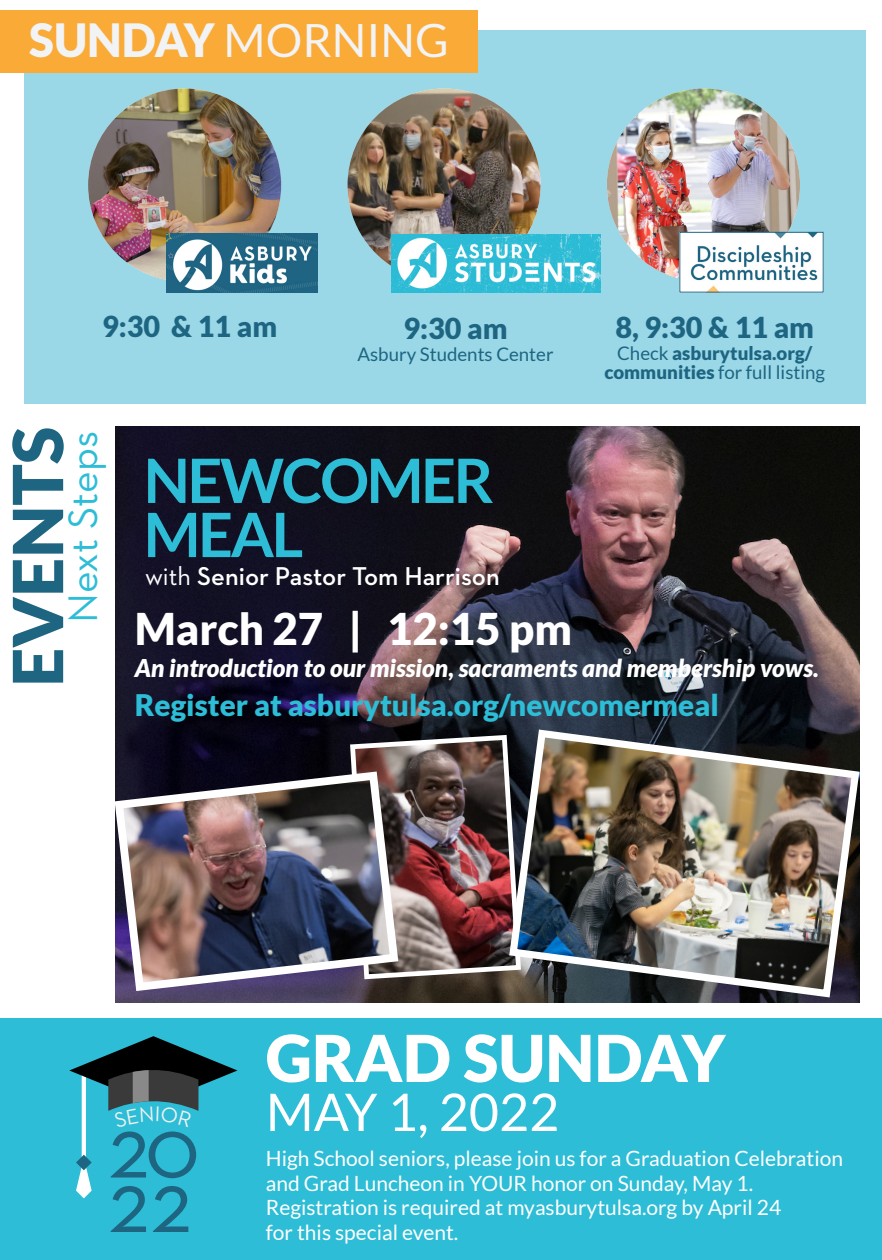
<style>
.page{position:relative;width:882px;height:1260px;background:#fff}
.page>*{position:absolute;margin:0;border:0;box-sizing:border-box;transform-origin:0 0}
.t1{font:900 69.12px "Lato";color:#1e6582}
.t2{font:900 64.75px "Lato";color:#fff}
.t3{font:700 61.25px "Lato";letter-spacing:-.04em;color:#2dbdd6}
.t4{font:51.98px "Lato";color:#fff}
.t5{font:45.85px "Lato";color:#f2f3f4}
.t6{font:900 43.75px "Lato";color:#fff}
.t7{font:42px "Neutraface 2 Text";letter-spacing:-.005em;color:#2dbdd6}
.t8{font:900 29.75px "Lato";color:#2dbdd6}
.t9{font:900 28.88px "Lato";color:#1e6582}
.t10{font:600 26.25px "Neutraface 2 Text";color:#fff}
.t11{font:italic 900 24.5px "Lato";color:#fff}
.t12{font:21px/24.5px "Lato";color:#fff}
.t13{font:900 18.72px/19.1px "Lato";color:#1e6582;text-align:center}
.t14{font:18.72px "Lato";color:#1e6582}
.s1{font-weight:900}
.s2{font-weight:400}
</style>
<div class="page">
<img style="left:116px;top:426px;width:743px;height:577px">
<div style="left:25px;top:30px;width:841px;height:373px;background:#9ad7e7"></div>
<div style="left:0;top:10px;width:478px;height:62px;background:#faaa36"></div>
<img style="left:88px;top:89px;width:193px;height:193px;border-radius:97px">
<img style="left:347px;top:89px;width:194px;height:179px">
<img style="left:607px;top:89px;width:193px;height:193px;border-radius:97px">
<img style="left:166px;top:233px;width:152px;height:59px">
<img style="left:392px;top:235px;width:209px;height:58px">
<img style="left:682px;top:234px;width:139px;height:56px">
<div style="left:680px;top:232px;width:143px;height:60px;border:1px solid #1e6582"></div>
<img style="left:348px;top:732px;width:157px;height:250px">
<img style="left:505px;top:726px;width:355px;height:275px">
<img style="left:115px;top:767px;width:288px;height:228px">
<div style="left:0;top:1019px;width:882px;height:241px;background:#2dbdd6"></div>
<svg style="left:69px;top:1036px;width:168px;height:196px"></svg>
<p class="t5" style="left:29px;top:15px;width:421px"><span class="s1">SUNDAY</span> MORNING</p>
<p class="t9" style="left:102px;top:310px;width:177px">9:30 &amp; 11 am</p>
<p class="t9" style="left:615px;top:310px;width:200px">8, 9:30 &amp; 11 am</p>
<p class="t13" style="left:604px;top:343px;width:222px"><span class="s2">Check</span> asburytulsa.org/ communities <span class="s2">for full listing</span></p>
<p class="t9" style="left:403px;top:311px;width:106px">9:30 am</p>
<p class="t14" style="left:358px;top:344px;width:198px">Asbury Students Center</p>
<p class="t1" style="left:-3px;top:687px;width:262px;rotate:-90deg">EVENTS</p>
<p class="t7" style="left:57px;top:623px;width:193px;rotate:-90deg">Next Steps</p>
<p class="t3" style="left:144px;top:446px;width:352px">NEWCOMER</p>
<p class="t3" style="left:144px;top:500px;width:161px">MEAL</p>
<p class="t10" style="left:145px;top:559px;width:356px"><span class="s2">with</span> Senior Pastor Tom Harrison</p>
<p class="t6" style="left:135px;top:604px;width:439px">March 27 | 12:15 pm</p>
<p class="t11" style="left:135px;top:654px;width:686px">An introduction to our mission, sacraments and membership vows.</p>
<p class="t8" style="left:135px;top:688px;width:586px">Register at asburytulsa.org/newcomermeal</p>
<p class="t2" style="left:266px;top:1020px;width:461px">GRAD SUNDAY</p>
<p class="t4" style="left:266px;top:1083px;width:295px">MAY 1, 2022</p>
<p class="t12" style="left:266px;top:1146px;width:579px">High School seniors, please join us for a Graduation Celebration and Grad Luncheon in YOUR honor on Sunday, May 1.<br>Registration is required at myasburytulsa.org by April 24<br>for this special event.</p>
</div>
